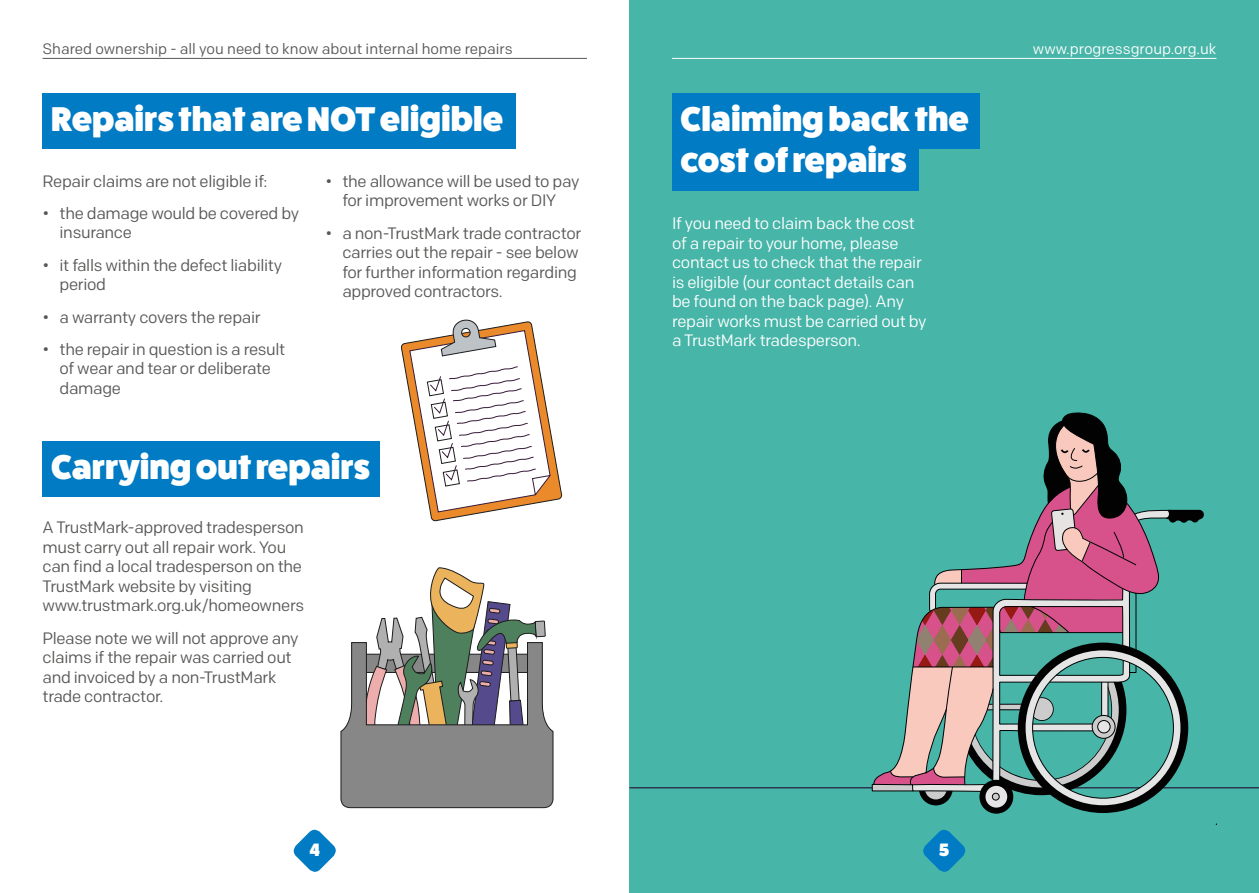
<style>
.page{position:relative;width:1259px;height:893px;background:#fff}
.page>*{position:absolute;margin:0;border:0;box-sizing:border-box;transform-origin:0 0}
.t1{font:800 34.5px/40.5px "Fat Frank";color:#fff}
.t2{font:800 18px "Fat Frank";color:#fff}
.t3{font:16.5px/19.5px "Colfax";letter-spacing:-.02em;color:#575756}
.t4{font:16.5px/19.5px "Colfax";letter-spacing:-.02em;color:#fff}
.t5{font:15px "Colfax";color:#575756}
.t6{font:15px "Colfax";color:#fff}
</style>
<div class="page">
<div style="left:629px;top:0;width:630px;height:893px;background:#47b5a8"></div>
<svg style="left:923px;top:829px;width:43px;height:43px"></svg>
<svg style="left:293px;top:829px;width:43px;height:43px"></svg>
<div style="left:43px;top:94px;width:473px;height:55px;background:#007bc4"></div>
<div style="left:43px;top:441px;width:337px;height:56px;background:#007bc4"></div>
<div style="left:672px;top:94px;width:307px;height:55px;background:#007bc4"></div>
<div style="left:672px;top:135px;width:246px;height:55px;background:#007bc4"></div>
<hr style="left:43px;top:58px;width:544px;height:1px;background:#575756">
<hr style="left:672px;top:58px;width:544px;height:1px;background:#fff">
<svg style="left:401px;top:319px;width:161px;height:202px"></svg>
<svg style="left:340px;top:567px;width:214px;height:241px"></svg>
<hr style="left:629px;top:787px;width:630px;height:1px;background:#2c3850">
<div style="left:979px;top:780px;width:34px;height:34px;border:6px solid #020203;border-radius:50%"></div>
<svg style="left:871px;top:412px;width:333px;height:397px"></svg>
<p class="t5" style="left:43px;top:39px;width:471px">Shared ownership - all you need to know about internal home repairs</p>
<p class="t6" style="left:1033px;top:39px;width:185px">www.progressgroup.org.uk</p>
<h1 class="t1" style="left:51px;top:99px;width:454px">Repairs that are NOT eligible</h1>
<p class="t3" style="left:43px;top:171px;width:226px">Repair claims are not eligible if:</p>
<p class="t3" style="left:60px;top:203px;width:241px;text-indent:-17px">• the damage would be covered by insurance</p>
<p class="t3" style="left:60px;top:255px;width:224px;text-indent:-17px">• it falls within the defect liability period</p>
<p class="t3" style="left:43px;top:307px;width:220px">• a warranty covers the repair</p>
<p class="t3" style="left:60px;top:339px;width:227px;text-indent:-17px">• the repair in question is a result of wear and tear or deliberate damage</p>
<p class="t3" style="left:325px;top:171px;width:256px;text-align:center">• the allowance will be used to pay for improvement works or DIY</p>
<p class="t3" style="left:342px;top:223px;width:240px;text-indent:-17px">• a non-TrustMark trade contractor carries out the repair - see below for further information regarding approved contractors.</p>
<h1 class="t1" style="left:51px;top:447px;width:321px">Carrying out repairs</h1>
<p class="t3" style="left:43px;top:518px;width:263px">A TrustMark-approved tradesperson must carry out all repair work. You can find a local tradesperson on the TrustMark website by visiting www.trustmark.org.uk/homeowners</p>
<p class="t3" style="left:43px;top:628px;width:258px">Please note we will not approve any claims if the repair was carried out and invoiced by a non-TrustMark trade contractor.</p>
<h1 class="t1" style="left:680px;top:99px;width:290px">Claiming back the cost of repairs</h1>
<p class="t4" style="left:672px;top:214px;width:256px">If you need to claim back the cost of a repair to your home, please contact us to check that the repair is eligible (our contact details can be found on the back page). Any repair works must be carried out by a TrustMark tradesperson.</p>
<p class="t2" style="left:309px;top:839px;width:12px">4</p>
<p class="t2" style="left:939px;top:839px;width:12px">5</p>
</div>
